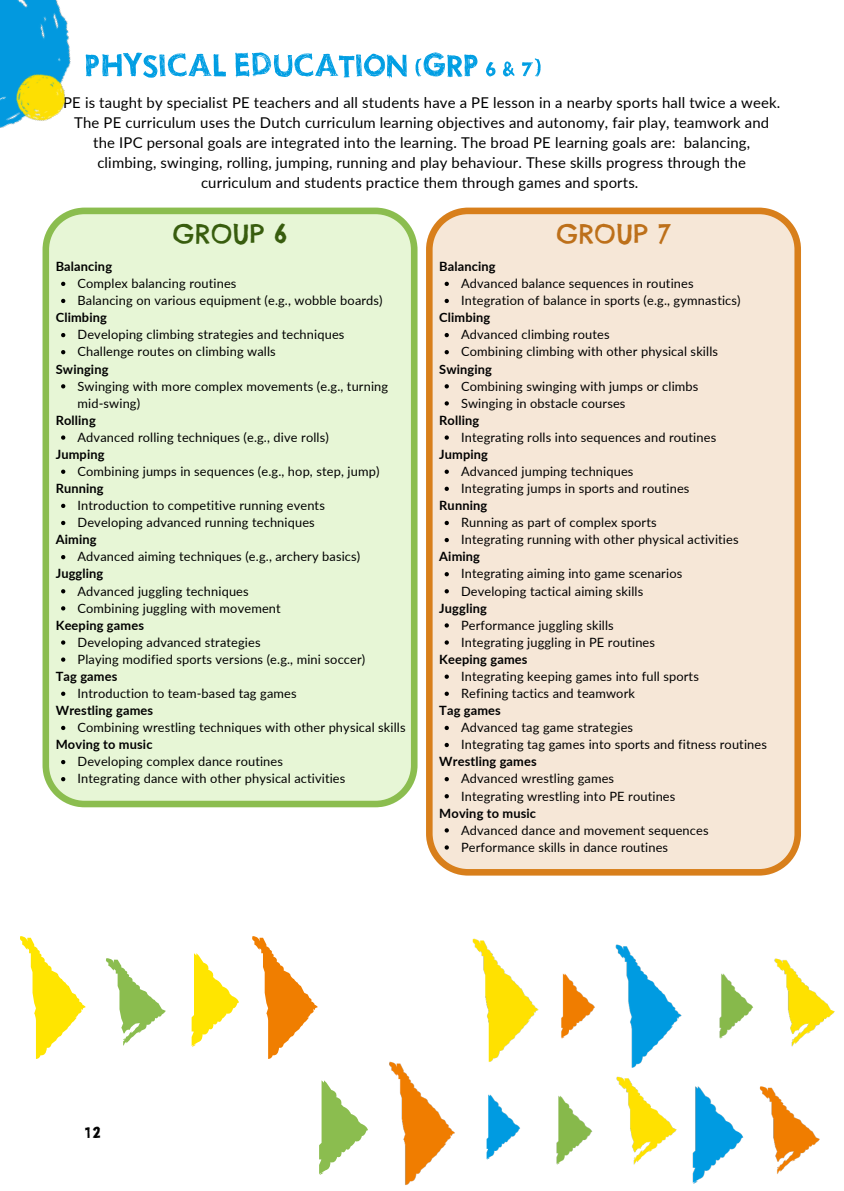
<style>
.page{position:relative;width:844px;height:1191px;background:#fff}
.page>*{position:absolute;margin:0;border:0;box-sizing:border-box;transform-origin:0 0}
.t1{font:50.75px "THURSTON";color:#009ee3}
.t2{font:38.5px "THURSTON";color:#000}
.t3{font:25.72px "Chelsea Market";color:#385d0e}
.t4{font:25.72px "Chelsea Market";color:#bd701a}
.t5{font:14.88px/19.8px "Lato";letter-spacing:.01em;color:#000;text-align:center}
.t6{font:12.78px/17.2px "Lato";letter-spacing:.01em;color:#000}
.t7{font:700 12.78px "Lato";letter-spacing:.01em;color:#000}
</style>
<div class="page">
<div style="left:43px;top:208px;width:374px;height:599px;background:#e7f6d6"></div>
<svg style="left:61px;top:282px;width:4px;height:4px"></svg>
<svg style="left:61px;top:299px;width:4px;height:4px"></svg>
<svg style="left:61px;top:333px;width:4px;height:4px"></svg>
<svg style="left:61px;top:350px;width:4px;height:4px"></svg>
<svg style="left:61px;top:384px;width:4px;height:4px"></svg>
<svg style="left:61px;top:435px;width:4px;height:5px"></svg>
<svg style="left:61px;top:469px;width:4px;height:5px"></svg>
<svg style="left:61px;top:504px;width:4px;height:4px"></svg>
<svg style="left:61px;top:521px;width:4px;height:4px"></svg>
<svg style="left:61px;top:555px;width:4px;height:4px"></svg>
<svg style="left:61px;top:589px;width:4px;height:4px"></svg>
<svg style="left:61px;top:606px;width:4px;height:4px"></svg>
<svg style="left:61px;top:640px;width:4px;height:4px"></svg>
<svg style="left:61px;top:657px;width:4px;height:4px"></svg>
<svg style="left:61px;top:691px;width:4px;height:5px"></svg>
<svg style="left:61px;top:725px;width:4px;height:5px"></svg>
<svg style="left:61px;top:760px;width:4px;height:4px"></svg>
<svg style="left:61px;top:777px;width:4px;height:4px"></svg>
<div style="left:426px;top:208px;width:375px;height:667px;background:#f6e7d7"></div>
<svg style="left:445px;top:282px;width:4px;height:4px"></svg>
<svg style="left:445px;top:299px;width:4px;height:4px"></svg>
<svg style="left:445px;top:333px;width:4px;height:4px"></svg>
<svg style="left:445px;top:350px;width:4px;height:4px"></svg>
<svg style="left:445px;top:384px;width:4px;height:4px"></svg>
<svg style="left:445px;top:401px;width:4px;height:4px"></svg>
<svg style="left:445px;top:435px;width:4px;height:5px"></svg>
<svg style="left:445px;top:469px;width:4px;height:5px"></svg>
<svg style="left:445px;top:486px;width:4px;height:5px"></svg>
<svg style="left:445px;top:521px;width:4px;height:4px"></svg>
<svg style="left:445px;top:538px;width:4px;height:4px"></svg>
<svg style="left:445px;top:572px;width:4px;height:4px"></svg>
<svg style="left:445px;top:589px;width:4px;height:4px"></svg>
<svg style="left:445px;top:623px;width:4px;height:4px"></svg>
<svg style="left:445px;top:640px;width:4px;height:4px"></svg>
<svg style="left:445px;top:674px;width:4px;height:5px"></svg>
<svg style="left:445px;top:691px;width:4px;height:5px"></svg>
<svg style="left:445px;top:725px;width:4px;height:5px"></svg>
<svg style="left:445px;top:743px;width:4px;height:4px"></svg>
<svg style="left:445px;top:777px;width:4px;height:4px"></svg>
<svg style="left:445px;top:794px;width:4px;height:4px"></svg>
<svg style="left:445px;top:828px;width:4px;height:4px"></svg>
<svg style="left:445px;top:845px;width:4px;height:4px"></svg>
<img style="left:0;top:0;width:71px;height:128px">
<svg style="left:20px;top:936px;width:66px;height:122px"></svg>
<svg style="left:106px;top:958px;width:60px;height:87px"></svg>
<svg style="left:252px;top:936px;width:66px;height:122px"></svg>
<svg style="left:192px;top:953px;width:47px;height:94px"></svg>
<svg style="left:319px;top:1080px;width:49px;height:95px"></svg>
<img style="left:389px;top:938px;width:446px;height:247px">
<h1 class="t1" style="left:84px;top:39px;width:458px">PHYSICALEDUCATION (GRP6&amp;7)</h1>
<p class="t5" style="left:63px;top:93px;width:719px">PE is taught by specialist PE teachers and all students have a PE lesson in a nearby sports hall twice a week.<br>The PE curriculum uses the Dutch curriculum learning objectives and autonomy, fair play, teamwork and the IPC personal goals are integrated into the learning. The broad PE learning goals are: balancing, climbing, swinging, rolling, jumping, running and play behaviour. These skills progress through the curriculum and students practice them through games and sports.</p>
<h3 class="t3" style="left:173px;top:217px;width:116px">GROUP 6</h3>
<h2 class="t7" style="left:56px;top:258px;width:58px">Balancing</h2>
<h4 class="t6" style="left:78px;top:274px;width:160px">Complex balancing routines</h4>
<p class="t6" style="left:78px;top:292px;width:307px">Balancing on various equipment (e.g., wobble boards)</p>
<p class="t7" style="left:56px;top:310px;width:53px">Climbing</p>
<h4 class="t6" style="left:78px;top:326px;width:268px">Developing climbing strategies and techniques</h4>
<p class="t6" style="left:78px;top:343px;width:200px">Challenge routes on climbing walls</p>
<p class="t7" style="left:56px;top:361px;width:54px">Swinging</p>
<h4 class="t6" style="left:78px;top:377px;width:312px">Swinging with more complex movements (e.g., turning mid-swing)</h4>
<p class="t7" style="left:56px;top:412px;width:42px">Rolling</p>
<h4 class="t6" style="left:78px;top:428px;width:253px">Advanced rolling techniques (e.g., dive rolls)</h4>
<p class="t7" style="left:56px;top:446px;width:50px">Jumping</p>
<h4 class="t6" style="left:78px;top:462px;width:303px">Combining jumps in sequences (e.g., hop, step, jump)</h4>
<p class="t7" style="left:56px;top:480px;width:49px">Running</p>
<h4 class="t6" style="left:78px;top:496px;width:249px">Introduction to competitive running events</h4>
<p class="t6" style="left:78px;top:513px;width:239px">Developing advanced running techniques</p>
<p class="t7" style="left:56px;top:531px;width:42px">Aiming</p>
<h4 class="t6" style="left:78px;top:548px;width:284px">Advanced aiming techniques (e.g., archery basics)</h4>
<p class="t7" style="left:56px;top:566px;width:49px">Juggling</p>
<h4 class="t6" style="left:78px;top:582px;width:173px">Advanced juggling techniques</h4>
<p class="t6" style="left:78px;top:599px;width:205px">Combining juggling with movement</p>
<p class="t7" style="left:56px;top:617px;width:90px">Keeping games</p>
<h4 class="t6" style="left:78px;top:633px;width:185px">Developing advanced strategies</h4>
<p class="t6" style="left:78px;top:650px;width:289px">Playing modified sports versions (e.g., mini soccer)</p>
<p class="t7" style="left:56px;top:668px;width:63px">Tag games</p>
<h4 class="t6" style="left:78px;top:684px;width:221px">Introduction to team-based tag games</h4>
<p class="t7" style="left:56px;top:702px;width:99px">Wrestling games</p>
<h4 class="t6" style="left:78px;top:718px;width:330px">Combining wrestling techniques with other physical skills</h4>
<p class="t7" style="left:56px;top:736px;width:98px">Moving to music</p>
<h4 class="t6" style="left:78px;top:752px;width:207px">Developing complex dance routines</h4>
<p class="t6" style="left:78px;top:770px;width:269px">Integrating dance with other physical activities</p>
<p class="t4" style="left:557px;top:217px;width:115px">GROUP 7</p>
<h2 class="t7" style="left:439px;top:258px;width:58px">Balancing</h2>
<h4 class="t6" style="left:461px;top:274px;width:234px">Advanced balance sequences in routines</h4>
<p class="t6" style="left:461px;top:292px;width:281px">Integration of balance in sports (e.g., gymnastics)</p>
<p class="t7" style="left:439px;top:310px;width:53px">Climbing</p>
<h4 class="t6" style="left:461px;top:326px;width:150px">Advanced climbing routes</h4>
<p class="t6" style="left:461px;top:343px;width:259px">Combining climbing with other physical skills</p>
<p class="t7" style="left:439px;top:361px;width:54px">Swinging</p>
<h4 class="t6" style="left:461px;top:377px;width:239px">Combining swinging with jumps or climbs</h4>
<p class="t6" style="left:461px;top:394px;width:166px">Swinging in obstacle courses</p>
<p class="t7" style="left:439px;top:412px;width:42px">Rolling</p>
<h4 class="t6" style="left:461px;top:428px;width:257px">Integrating rolls into sequences and routines</h4>
<p class="t7" style="left:439px;top:446px;width:50px">Jumping</p>
<h4 class="t6" style="left:461px;top:462px;width:174px">Advanced jumping techniques</h4>
<p class="t6" style="left:461px;top:479px;width:230px">Integrating jumps in sports and routines</p>
<p class="t7" style="left:439px;top:497px;width:49px">Running</p>
<h4 class="t6" style="left:461px;top:513px;width:197px">Running as part of complex sports</h4>
<p class="t6" style="left:461px;top:531px;width:279px">Integrating running with other physical activities</p>
<p class="t7" style="left:439px;top:549px;width:42px">Aiming</p>
<h4 class="t6" style="left:461px;top:565px;width:223px">Integrating aiming into game scenarios</h4>
<p class="t6" style="left:461px;top:582px;width:184px">Developing tactical aiming skills</p>
<p class="t7" style="left:439px;top:600px;width:49px">Juggling</p>
<h4 class="t6" style="left:461px;top:616px;width:154px">Performance juggling skills</h4>
<p class="t6" style="left:461px;top:633px;width:196px">Integrating juggling in PE routines</p>
<p class="t7" style="left:439px;top:651px;width:90px">Keeping games</p>
<h4 class="t6" style="left:461px;top:667px;width:239px">Integrating keeping games into full sports</h4>
<p class="t6" style="left:461px;top:684px;width:175px">Refining tactics and teamwork</p>
<p class="t7" style="left:439px;top:702px;width:63px">Tag games</p>
<h4 class="t6" style="left:461px;top:718px;width:174px">Advanced tag game strategies</h4>
<p class="t6" style="left:461px;top:735px;width:307px">Integrating tag games into sports and fitness routines</p>
<p class="t7" style="left:439px;top:753px;width:99px">Wrestling games</p>
<h4 class="t6" style="left:461px;top:770px;width:155px">Advanced wrestling games</h4>
<p class="t6" style="left:461px;top:787px;width:216px">Integrating wrestling into PE routines</p>
<p class="t7" style="left:439px;top:805px;width:98px">Moving to music</p>
<h4 class="t6" style="left:461px;top:821px;width:249px">Advanced dance and movement sequences</h4>
<p class="t6" style="left:461px;top:838px;width:209px">Performance skills in dance routines</p>
<p class="t2" style="left:84px;top:1109px;width:18px">12</p>
</div>
